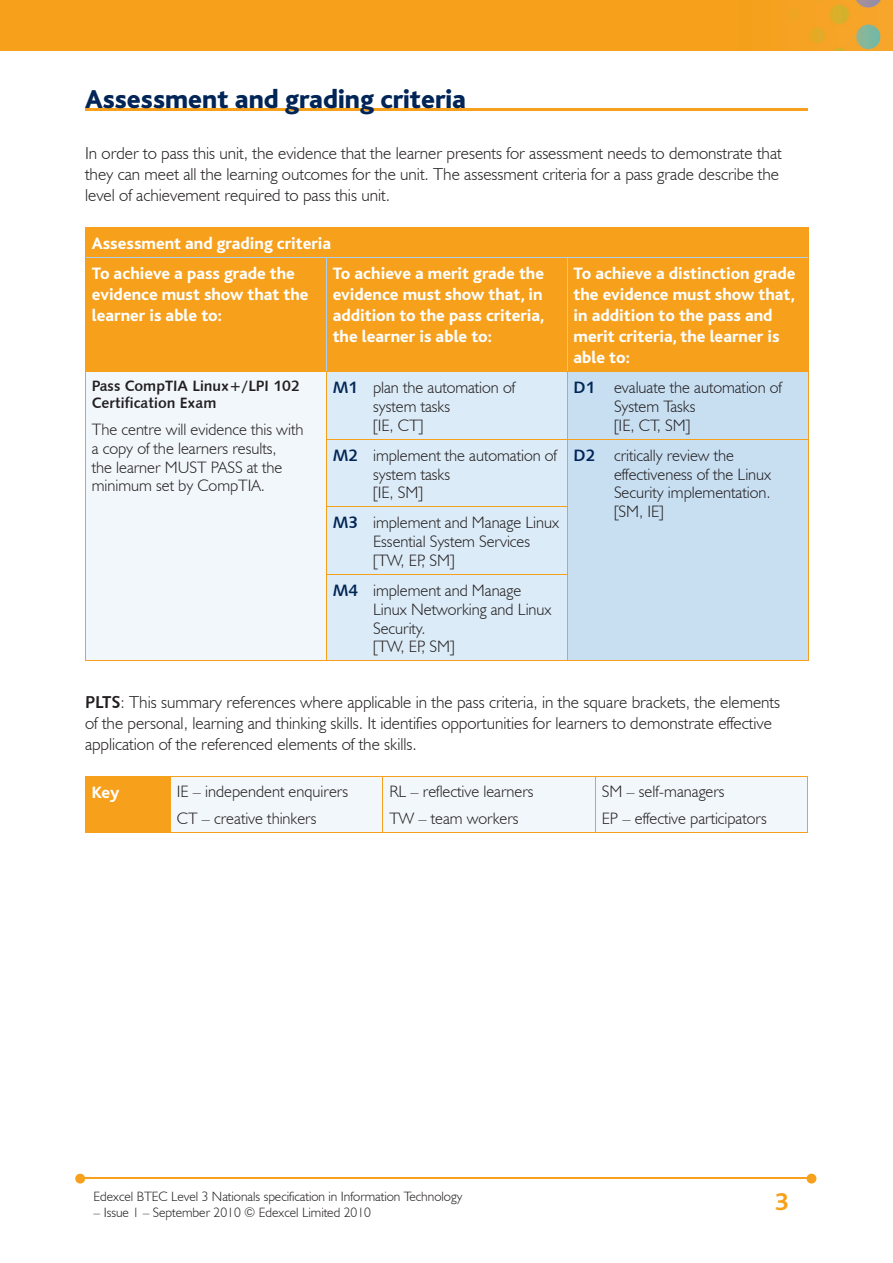
<style>
.page{position:relative;width:893px;height:1263px;background:#fff}
.page>*{position:absolute;margin:0;border:0;box-sizing:border-box;transform-origin:0 0}
.t1{font:800 27px "Bliss";color:#002556}
.t2{font:700 25.5px "Bliss";color:#f6a01b}
.t3{font:300 17.25px/21px "Humanist 521 BT";color:#231f20}
.t4{font:800 17.25px/21px "Bliss";color:#fff}
.t5{font:300 16.5px/18.8px "Humanist 521 BT";color:#231f20}
.t6{font:15px/16.5px "Humanist 531 BT Bold A";color:#231f20}
.t7{font:300 13.5px "Humanist 521 BT";color:#231f20}
.s1{font-family:"Humanist 531 BT Bold A";font-weight:400;color:#002556}
.s2{font-family:"Humanist 531 BT Bold A";font-weight:400}
</style>
<div class="page">
<img style="left:0;top:0;width:893px;height:51px">
<hr style="left:82px;top:1178px;width:728px;height:1px;background:#f6a01b">
<svg style="left:807px;top:1174px;width:9px;height:9px"></svg>
<svg style="left:75px;top:1174px;width:10px;height:9px"></svg>
<hr style="left:85px;top:108px;width:723px;height:2px;background:#f6a01b">
<div style="left:86px;top:228px;width:722px;height:143px;background:#f6a01b"></div>
<div style="left:85px;top:371px;width:241px;height:290px;background:#f2f7fb"></div>
<div style="left:327px;top:372px;width:240px;height:288px;background:#dbebf7"></div>
<div style="left:568px;top:372px;width:240px;height:288px;background:#c8dff2"></div>
<svg style="left:85px;top:228px;width:1px;height:29px"></svg>
<svg style="left:808px;top:228px;width:1px;height:29px"></svg>
<hr style="left:85px;top:227px;width:241px;height:1px;background:#f6a01b">
<hr style="left:326px;top:227px;width:241px;height:1px;background:#f6a01b">
<hr style="left:567px;top:227px;width:241px;height:1px;background:#f6a01b">
<hr style="left:85px;top:257px;width:1px;height:114px;background:#f6a01b">
<hr style="left:86px;top:257px;width:240px;height:1px;background:#accfed">
<hr style="left:326px;top:258px;width:1px;height:113px;background:#accfed">
<hr style="left:326px;top:257px;width:241px;height:1px;background:#accfed">
<hr style="left:567px;top:258px;width:1px;height:113px;background:#accfed">
<hr style="left:808px;top:257px;width:1px;height:114px;background:#f6a01b">
<hr style="left:567px;top:257px;width:241px;height:1px;background:#accfed">
<hr style="left:85px;top:372px;width:1px;height:67px;background:#f6a01b">
<hr style="left:85px;top:439px;width:1px;height:68px;background:#f6a01b">
<hr style="left:85px;top:507px;width:1px;height:67px;background:#f6a01b">
<hr style="left:85px;top:574px;width:1px;height:86px;background:#f6a01b">
<hr style="left:85px;top:371px;width:241px;height:1px;background:#f6a01b">
<hr style="left:326px;top:372px;width:1px;height:67px;background:#f6a01b">
<hr style="left:326px;top:371px;width:241px;height:1px;background:#f6a01b">
<hr style="left:567px;top:372px;width:1px;height:67px;background:#f6a01b">
<hr style="left:808px;top:372px;width:1px;height:67px;background:#f6a01b">
<hr style="left:567px;top:371px;width:241px;height:1px;background:#f6a01b">
<hr style="left:326px;top:439px;width:1px;height:67px;background:#f6a01b">
<hr style="left:567px;top:439px;width:1px;height:67px;background:#f6a01b">
<hr style="left:808px;top:439px;width:1px;height:68px;background:#f6a01b">
<hr style="left:808px;top:507px;width:1px;height:67px;background:#f6a01b">
<hr style="left:808px;top:574px;width:1px;height:86px;background:#f6a01b">
<hr style="left:326px;top:439px;width:241px;height:1px;background:#f6a01b">
<hr style="left:567px;top:439px;width:241px;height:1px;background:#f6a01b">
<hr style="left:326px;top:507px;width:1px;height:67px;background:#f6a01b">
<hr style="left:567px;top:507px;width:1px;height:67px;background:#f6a01b">
<hr style="left:326px;top:506px;width:242px;height:1px;background:#f6a01b">
<hr style="left:326px;top:575px;width:1px;height:85px;background:#f6a01b">
<hr style="left:567px;top:575px;width:1px;height:85px;background:#f6a01b">
<hr style="left:85px;top:660px;width:241px;height:1px;background:#f6a01b">
<hr style="left:326px;top:660px;width:241px;height:1px;background:#f6a01b">
<hr style="left:567px;top:660px;width:241px;height:1px;background:#f6a01b">
<hr style="left:326px;top:574px;width:242px;height:1px;background:#f6a01b">
<div style="left:85px;top:776px;width:85px;height:57px;background:#f6a01b"></div>
<div style="left:171px;top:777px;width:636px;height:55px;background:#f2f7fb"></div>
<hr style="left:170px;top:832px;width:213px;height:1px;background:#f6a01b">
<hr style="left:383px;top:832px;width:212px;height:1px;background:#f6a01b">
<hr style="left:595px;top:832px;width:213px;height:1px;background:#f6a01b">
<hr style="left:170px;top:776px;width:1px;height:56px;background:#f6a01b">
<hr style="left:383px;top:776px;width:1px;height:56px;background:#f6a01b">
<hr style="left:595px;top:776px;width:1px;height:56px;background:#f6a01b">
<hr style="left:807px;top:776px;width:1px;height:56px;background:#f6a01b">
<hr style="left:170px;top:776px;width:213px;height:1px;background:#f6a01b">
<hr style="left:383px;top:776px;width:212px;height:1px;background:#f6a01b">
<hr style="left:595px;top:776px;width:213px;height:1px;background:#f6a01b">
<h1 class="t1" style="left:85px;top:85px;width:383px">Assessment and grading criteria</h1>
<p class="t3" style="left:85px;top:142px;width:698px">In order to pass this unit, the evidence that the learner presents for assessment needs to demonstrate that they can meet all the learning outcomes for the unit. The assessment criteria for a pass grade describe the level of achievement required to pass this unit.</p>
<p class="t4" style="left:92px;top:229px;width:241px;line-height:30.2px">Assessment and grading criteria<br>To achieve a pass grade the</p>
<p class="t4" style="left:92px;top:284px;width:218px">evidence must show that the learner is able to:</p>
<p class="t4" style="left:333px;top:263px;width:213px;text-align:justify">To achieve a merit grade the evidence must show that, in addition to the pass criteria, the learner is able to:</p>
<p class="t4" style="left:574px;top:263px;width:224px">To achieve a distinction grade the evidence must show that, in addition to the pass and merit criteria, the learner is able to:</p>
<p class="t6" style="left:92px;top:378px;width:210px">Pass CompTIA Linux+/LPI 102<br>Certification Exam</p>
<p class="t5" style="left:92px;top:420px;width:213px">The centre will evidence this with a copy of the learners results,<br>the learner MUST PASS at the minimum set by CompTIA.</p>
<p class="t5" style="left:373px;top:378px;width:144px;text-indent:-40px"><span class="s1">M1</span> plan the automation of system tasks<br>[IE, CT]</p>
<p class="t5" style="left:614px;top:378px;width:169px;text-indent:-40px"><span class="s1">D1</span> evaluate the automation of<br>System Tasks<br>[IE, CT, SM]</p>
<p class="t5" style="left:373px;top:445px;width:185px;text-indent:-40px"><span class="s1">M2</span> implement the automation of system tasks<br>[IE, SM]</p>
<p class="t5" style="left:614px;top:445px;width:159px;text-indent:-40px"><span class="s1">D2</span> critically review the effectiveness of the Linux<br>Security implementation. [SM, IE]</p>
<p class="t5" style="left:373px;top:513px;width:188px;text-indent:-40px"><span class="s1">M3</span> implement and Manage Linux<br>Essential System Services [TW, EP, SM]</p>
<p class="t5" style="left:373px;top:581px;width:180px;text-indent:-40px"><span class="s1">M4</span> implement and Manage<br>Linux Networking and Linux<br>Security.<br>[TW, EP, SM]</p>
<p class="t3" style="left:85px;top:691px;width:697px"><span class="s2">PLTS</span>: This summary references where applicable in the pass criteria, in the square brackets, the elements of the personal, learning and thinking skills. It identifies opportunities for learners to demonstrate effective application of the referenced elements of the skills.</p>
<p class="t4" style="left:92px;top:782px;width:29px">Key</p>
<p class="t5" style="left:177px;top:777px;width:173px;line-height:27.3px">IE – independent enquirers<br>CT – creative thinkers</p>
<p class="t5" style="left:389px;top:777px;width:146px;line-height:27.3px">RL – reflective learners<br>TW – team workers</p>
<p class="t5" style="left:602px;top:777px;width:166px;line-height:27.3px">SM – self-managers<br>EP – effective participators</p>
<p class="t7" style="left:94px;top:1188px;width:370px">Edexcel BTEC Level 3 Nationals specification in Information Technology</p>
<p class="t7" style="left:94px;top:1204px;width:279px">– Issue 1 – September 2010 © Edexcel Limited 2010</p>
<h2 class="t2" style="left:775px;top:1189px;width:15px">3</h2>
</div>
